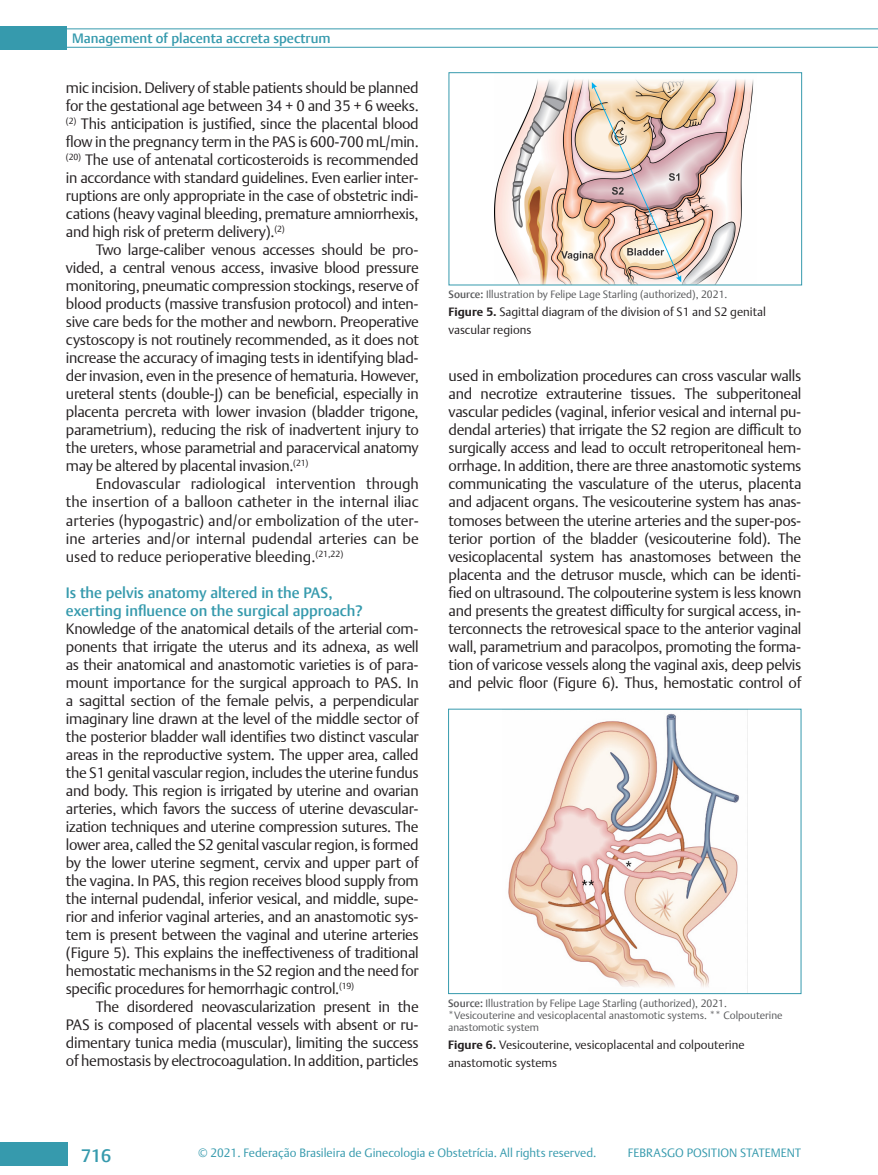
<style>
.page{position:relative;width:878px;height:1175px;background:#fff}
.page>*{position:absolute;margin:0;border:0;box-sizing:border-box;transform-origin:0 0}
.t1{font:500 18px "Thieme Argo 2011";color:#369aad}
.t2{font:300 15px/18px "Thieme Argo 2011";letter-spacing:-.02em;color:#231f20;text-align:justify}
.t3{font:500 15px/18px "Thieme Argo 2011";color:#369aad}
.t4{font:500 13.5px "Thieme Argo 2011";color:#369aad}
.t5{font:300 12px/18px "Thieme Argo 2011";color:#231f20}
.t6{font:300 12px "Thieme Argo 2011";color:#369aad}
.t7{font:300 10.5px/12px "Thieme Argo 2011";color:#57585a}
.s1{font-weight:500}
.s2{font-weight:700}
</style>
<div class="page">
<div style="left:0;top:1142px;width:68px;height:23px;background:#369aad"></div>
<hr style="left:67px;top:47px;width:811px;height:1px;background:#369aad">
<hr style="left:67px;top:28px;width:811px;height:1px;background:#369aad">
<div style="left:0;top:26px;width:66px;height:24px;background:#369aad"></div>
<img style="left:494px;top:79px;width:260px;height:204px">
<div style="left:448px;top:72px;width:354px;height:213px;border:1px solid #369aad"></div>
<img style="left:508px;top:713px;width:232px;height:275px">
<div style="left:448px;top:708px;width:353px;height:286px;border:1px solid #369aad"></div>
<p class="t4" style="left:72px;top:29px;width:260px">Management of placenta accreta spectrum</p>
<p class="t2" style="left:66px;top:79px;width:354px">mic incision. Delivery of stable patients should be planned for the gestational age between 34 + 0 and 35 + 6 weeks. <sup>(2)</sup> This anticipation is justified, since the placental blood flow in the pregnancy term in the PAS is 600-700 mL/min. <sup>(20)</sup> The use of antenatal corticosteroids is recommended in accordance with standard guidelines. Even earlier inter&shy;ruptions are only appropriate in the case of obstetric indi&shy;cations (heavy vaginal bleeding, premature amniorrhexis, and high risk of preterm delivery).<sup>(2)</sup></p>
<p class="t2" style="left:66px;top:241px;width:354px;text-indent:30px">Two large-caliber venous accesses should be pro&shy;vided, a central venous access, invasive blood pressure monitoring, pneumatic compression stockings, reserve of blood products (massive transfusion protocol) and inten&shy;sive care beds for the mother and newborn. Preoperative cystoscopy is not routinely recommended, as it does not increase the accuracy of imaging tests in identifying blad&shy;der invasion, even in the presence of hematuria. However, ureteral stents (double-J) can be beneficial, especially in placenta percreta with lower invasion (bladder trigone, parametrium), reducing the risk of inadvertent injury to the ureters, whose parametrial and paracervical anatomy may be altered by placental invasion.<sup>(21)</sup></p>
<p class="t2" style="left:66px;top:475px;width:354px;text-indent:30px">Endovascular radiological intervention through the insertion of a balloon catheter in the internal iliac arteries (hypogastric) and/or embolization of the uter&shy;ine arteries and/or internal pudendal arteries can be used to reduce perioperative bleeding.<sup>(21,22)</sup></p>
<p class="t3" style="left:66px;top:583px;width:298px">Is the pelvis anatomy altered in the PAS, exerting influence on the surgical approach?</p>
<p class="t2" style="left:66px;top:619px;width:354px">Knowledge of the anatomical details of the arterial com&shy;ponents that irrigate the uterus and its adnexa, as well as their anatomical and anastomotic varieties is of para&shy;mount importance for the surgical approach to PAS. In a sagittal section of the female pelvis, a perpendicular imaginary line drawn at the level of the middle sector of the posterior bladder wall identifies two distinct vascular areas in the reproductive system. The upper area, called the S1 genital vascular region, includes the uterine fundus and body. This region is irrigated by uterine and ovarian arteries, which favors the success of uterine devascular&shy;ization techniques and uterine compression sutures. The lower area, called the S2 genital vascular region, is formed by the lower uterine segment, cervix and upper part of the vagina. In PAS, this region receives blood supply from the internal pudendal, inferior vesical, and middle, supe&shy;rior and inferior vaginal arteries, and an anastomotic sys&shy;tem is present between the vaginal and uterine arteries (Figure 5). This explains the ineffectiveness of traditional hemostatic mechanisms in the S2 region and the need for specific procedures for hemorrhagic control.<sup>(19)</sup></p>
<p class="t2" style="left:66px;top:997px;width:354px;text-indent:30px">The disordered neovascularization present in the PAS is composed of placental vessels with absent or ru&shy;dimentary tunica media (muscular), limiting the success of hemostasis by electrocoagulation. In addition, particles</p>
<p class="t7" style="left:448px;top:288px;width:280px"><span class="s1">Source:</span> Illustration by Felipe Lage Starling (authorized), 2021.</p>
<p class="t5" style="left:448px;top:302px;width:319px"><span class="s2">Figure 5.</span> Sagittal diagram of the division of S1 and S2 genital vascular regions</p>
<p class="t2" style="left:448px;top:367px;width:354px">used in embolization procedures can cross vascular walls and necrotize extrauterine tissues. The subperitoneal vascular pedicles (vaginal, inferior vesical and internal pu&shy;dendal arteries) that irrigate the S2 region are difficult to surgically access and lead to occult retroperitoneal hem&shy;orrhage. In addition, there are three anastomotic systems communicating the vasculature of the uterus, placenta and adjacent organs. The vesicouterine system has anas&shy;tomoses between the uterine arteries and the super-pos&shy;terior portion of the bladder (vesicouterine fold). The vesicoplacental system has anastomoses between the placenta and the detrusor muscle, which can be identi&shy;fied on ultrasound. The colpouterine system is less known and presents the greatest difficulty for surgical access, in&shy;terconnects the retrovesical space to the anterior vaginal wall, parametrium and paracolpos, promoting the forma&shy;tion of varicose vessels along the vaginal axis, deep pelvis and pelvic floor (Figure 6). Thus, hemostatic control of</p>
<p class="t7" style="left:448px;top:996px;width:336px"><span class="s1">Source:</span> Illustration by Felipe Lage Starling (authorized), 2021. *Vesicouterine and vesicoplacental anastomotic systems. ** Colpouterine anastomotic system</p>
<p class="t5" style="left:448px;top:1035px;width:298px"><span class="s2">Figure 6.</span> Vesicouterine, vesicoplacental and colpouterine anastomotic systems</p>
<p class="t1" style="left:81px;top:1143px;width:32px">716</p>
<p class="t6" style="left:198px;top:1144px;width:400px">© 2021. Federação Brasileira de Ginecologia e Obstetrícia. All rights reserved.</p>
<p class="t6" style="left:627px;top:1145px;width:175px">FEBRASGO POSITION STATEMENT</p>
</div>
